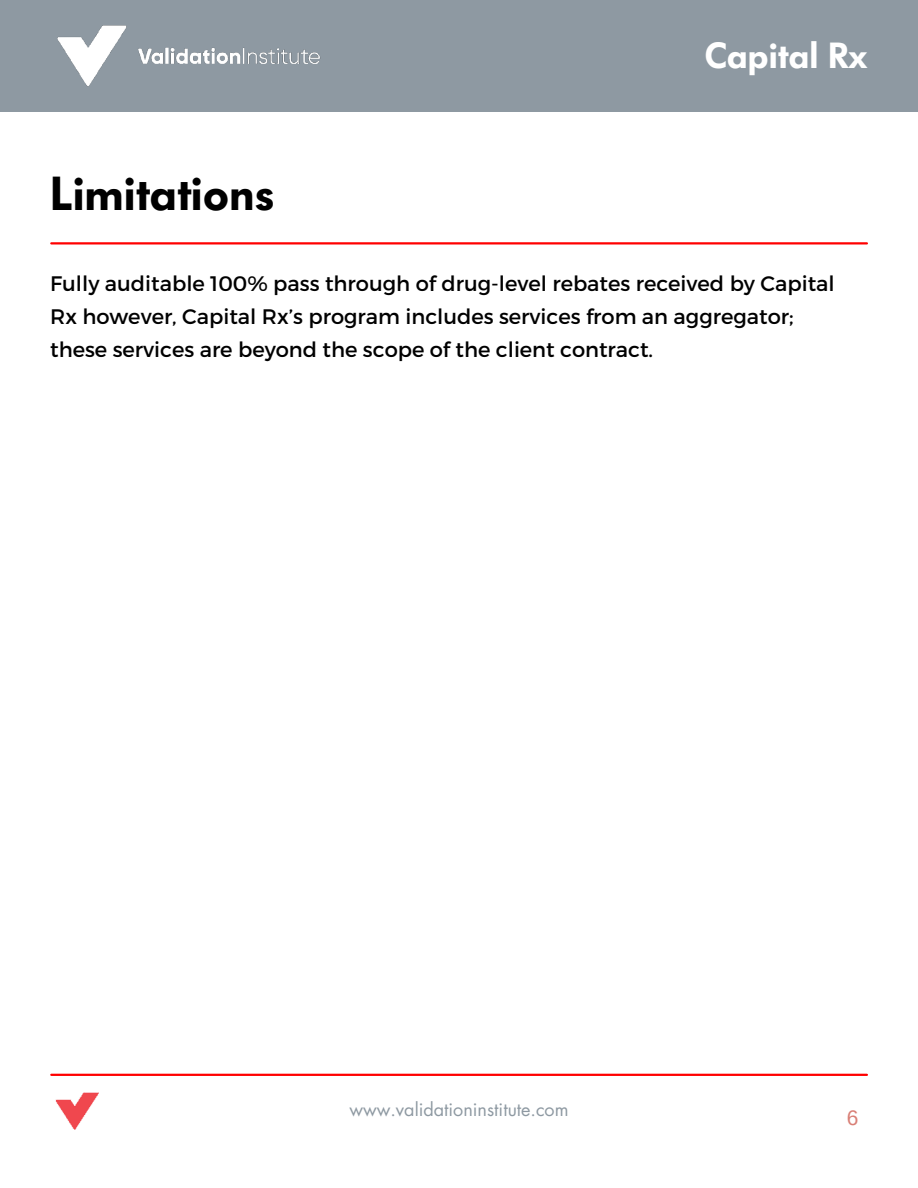
<style>
.page{position:relative;width:918px;height:1188px;background:#fff}
.page>*{position:absolute;margin:0;border:0;box-sizing:border-box;transform-origin:0 0}
.t1{font:600 47.25px "Futura BQ";color:#000}
.t2{font:600 36px "Futura BQ";color:#fff}
.t3{font:21px/33px "Montserrat";color:#000}
.t4{font:21px "Arimo";color:#d97f76}
.t5{font:18px "Futura LT";color:#8e99a2}
</style>
<div class="page">
<div style="left:0;top:0;width:918px;height:111px;background:#8e99a2"></div>
<img style="left:57px;top:25px;width:264px;height:62px">
<hr style="left:51px;top:1074px;width:816px;height:2px;background:#f00">
<img style="left:55px;top:1092px;width:44px;height:38px">
<hr style="left:51px;top:242px;width:816px;height:3px;background:#f00">
<h1 class="t1" style="left:50px;top:166px;width:226px">Limitations</h1>
<h2 class="t2" style="left:704px;top:35px;width:165px">Capital Rx</h2>
<p class="t3" style="left:50px;top:267px;width:786px">Fully auditable 100% pass through of drug-level rebates received by Capital<br>Rx however, Capital Rx’s program includes services from an aggregator; these services are beyond the scope of the client contract.</p>
<p class="t5" style="left:349px;top:1098px;width:221px">www.validationinstitute.com</p>
<p class="t4" style="left:847px;top:1105px;width:13px">6</p>
</div>
